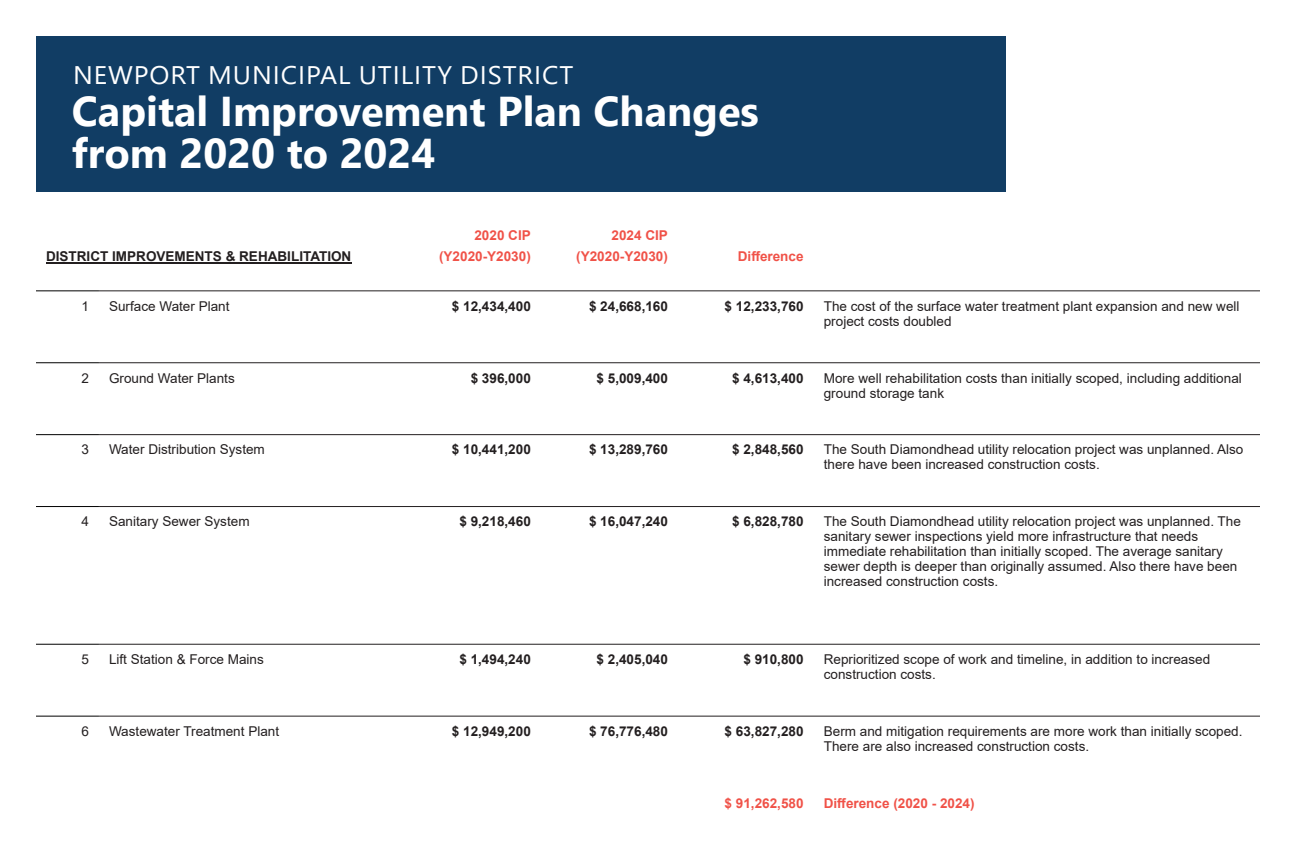
<style>
.page{position:relative;width:1296px;height:864px;background:#fff}
.page>*{position:absolute;margin:0;border:0;box-sizing:border-box;transform-origin:0 0}
.t1{font:700 41.65px "Segoe UI";color:#fff}
.t2{font:25.4px "Segoe UI";letter-spacing:.035em;color:#fff;scale:1.05 1}
.t3{font:13.55px "Arial";color:#231f20}
.t4{font:700 13.55px "Arial";color:#231f20}
.t5{font:700 13.55px "Arial";color:#f05248}
</style>
<div class="page">
<div style="left:36px;top:36px;width:970px;height:156px;background:#113d64"></div>
<hr style="left:46px;top:262px;width:305px;height:1px;background:#231f20">
<hr style="left:99px;top:291px;width:1161px;height:1px;background:#231f20">
<hr style="left:99px;top:363px;width:1161px;height:1px;background:#231f20">
<hr style="left:99px;top:435px;width:1161px;height:1px;background:#231f20">
<hr style="left:99px;top:506px;width:1161px;height:1px;background:#231f20">
<hr style="left:99px;top:644px;width:1161px;height:1px;background:#231f20">
<hr style="left:99px;top:716px;width:1161px;height:1px;background:#231f20">
<hr style="left:36px;top:291px;width:63px;height:1px;background:#000">
<hr style="left:36px;top:363px;width:63px;height:1px;background:#000">
<hr style="left:36px;top:435px;width:63px;height:1px;background:#000">
<hr style="left:36px;top:506px;width:63px;height:1px;background:#000">
<hr style="left:36px;top:644px;width:63px;height:1px;background:#000">
<hr style="left:36px;top:716px;width:63px;height:1px;background:#000">
<p class="t2" style="left:73px;top:66px;width:478px">NEWPORT MUNICIPAL UTILITY DISTRICT</p>
<p class="t1" style="left:72px;top:96px;width:688px">Capital Improvement Plan Changes</p>
<p class="t1" style="left:72px;top:137px;width:365px">from 2020 to 2024</p>
<p class="t4" style="left:46px;top:251px;width:307px">DISTRICT IMPROVEMENTS &amp; REHABILITATION</p>
<p class="t5" style="left:474px;top:230px;width:58px">2020 CIP</p>
<p class="t5" style="left:439px;top:251px;width:93px">(Y2020-Y2030)</p>
<p class="t5" style="left:612px;top:230px;width:58px">2024 CIP</p>
<p class="t5" style="left:576px;top:251px;width:93px">(Y2020-Y2030)</p>
<p class="t5" style="left:738px;top:251px;width:67px">Difference</p>
<p class="t3" style="left:81px;top:301px;width:9px">1</p>
<p class="t3" style="left:109px;top:301px;width:122px">Surface Water Plant</p>
<p class="t4" style="left:452px;top:301px;width:80px">$ 12,434,400</p>
<p class="t4" style="left:589px;top:301px;width:80px">$ 24,668,160</p>
<p class="t4" style="left:725px;top:301px;width:80px">$ 12,233,760</p>
<p class="t3" style="left:824px;top:301px;width:417px">The cost of the surface water treatment plant expansion and new well</p>
<p class="t3" style="left:824px;top:316px;width:129px">project costs doubled</p>
<p class="t3" style="left:81px;top:373px;width:9px">2</p>
<p class="t3" style="left:109px;top:373px;width:127px">Ground Water Plants</p>
<p class="t4" style="left:471px;top:373px;width:62px">$ 396,000</p>
<p class="t4" style="left:597px;top:373px;width:73px">$ 5,009,400</p>
<p class="t4" style="left:732px;top:373px;width:73px">$ 4,613,400</p>
<p class="t3" style="left:824px;top:373px;width:420px">More well rehabilitation costs than initially scoped, including additional</p>
<p class="t3" style="left:824px;top:388px;width:122px">ground storage tank</p>
<p class="t3" style="left:81px;top:445px;width:9px">3</p>
<p class="t3" style="left:109px;top:445px;width:157px">Water Distribution System</p>
<p class="t4" style="left:452px;top:445px;width:80px">$ 10,441,200</p>
<p class="t4" style="left:589px;top:445px;width:80px">$ 13,289,760</p>
<p class="t4" style="left:732px;top:445px;width:73px">$ 2,848,560</p>
<p class="t3" style="left:824px;top:445px;width:421px">The South Diamondhead utility relocation project was unplanned. Also</p>
<p class="t3" style="left:824px;top:460px;width:277px">there have been increased construction costs.</p>
<p class="t3" style="left:81px;top:516px;width:9px">4</p>
<p class="t3" style="left:109px;top:516px;width:142px">Sanitary Sewer System</p>
<p class="t4" style="left:459px;top:516px;width:73px">$ 9,218,460</p>
<p class="t4" style="left:589px;top:516px;width:80px">$ 16,047,240</p>
<p class="t4" style="left:732px;top:516px;width:73px">$ 6,828,780</p>
<p class="t3" style="left:824px;top:516px;width:419px">The South Diamondhead utility relocation project was unplanned. The</p>
<p class="t3" style="left:824px;top:531px;width:376px">sanitary sewer inspections yield more infrastructure that needs</p>
<p class="t3" style="left:824px;top:546px;width:401px">immediate rehabilitation than initially scoped. The average sanitary</p>
<p class="t3" style="left:824px;top:561px;width:415px">sewer depth is deeper than originally assumed. Also there have been</p>
<p class="t3" style="left:824px;top:576px;width:176px">increased construction costs.</p>
<p class="t3" style="left:81px;top:654px;width:9px">5</p>
<p class="t3" style="left:109px;top:654px;width:156px">Lift Station &amp; Force Mains</p>
<p class="t4" style="left:459px;top:654px;width:73px">$ 1,494,240</p>
<p class="t4" style="left:597px;top:654px;width:73px">$ 2,405,040</p>
<p class="t4" style="left:743px;top:654px;width:62px">$ 910,800</p>
<p class="t3" style="left:824px;top:654px;width:388px">Reprioritized scope of work and timeline, in addition to increased</p>
<p class="t3" style="left:824px;top:669px;width:114px">construction costs.</p>
<p class="t3" style="left:81px;top:726px;width:9px">6</p>
<p class="t3" style="left:109px;top:726px;width:172px">Wastewater Treatment Plant</p>
<p class="t4" style="left:452px;top:726px;width:80px">$ 12,949,200</p>
<p class="t4" style="left:589px;top:726px;width:80px">$ 76,776,480</p>
<p class="t4" style="left:725px;top:726px;width:80px">$ 63,827,280</p>
<p class="t3" style="left:824px;top:726px;width:420px">Berm and mitigation requirements are more work than initially scoped.</p>
<p class="t3" style="left:824px;top:741px;width:267px">There are also increased construction costs.</p>
<p class="t5" style="left:725px;top:798px;width:80px">$ 91,262,580</p>
<p class="t5" style="left:824px;top:798px;width:152px">Difference (2020 - 2024)</p>
</div>
